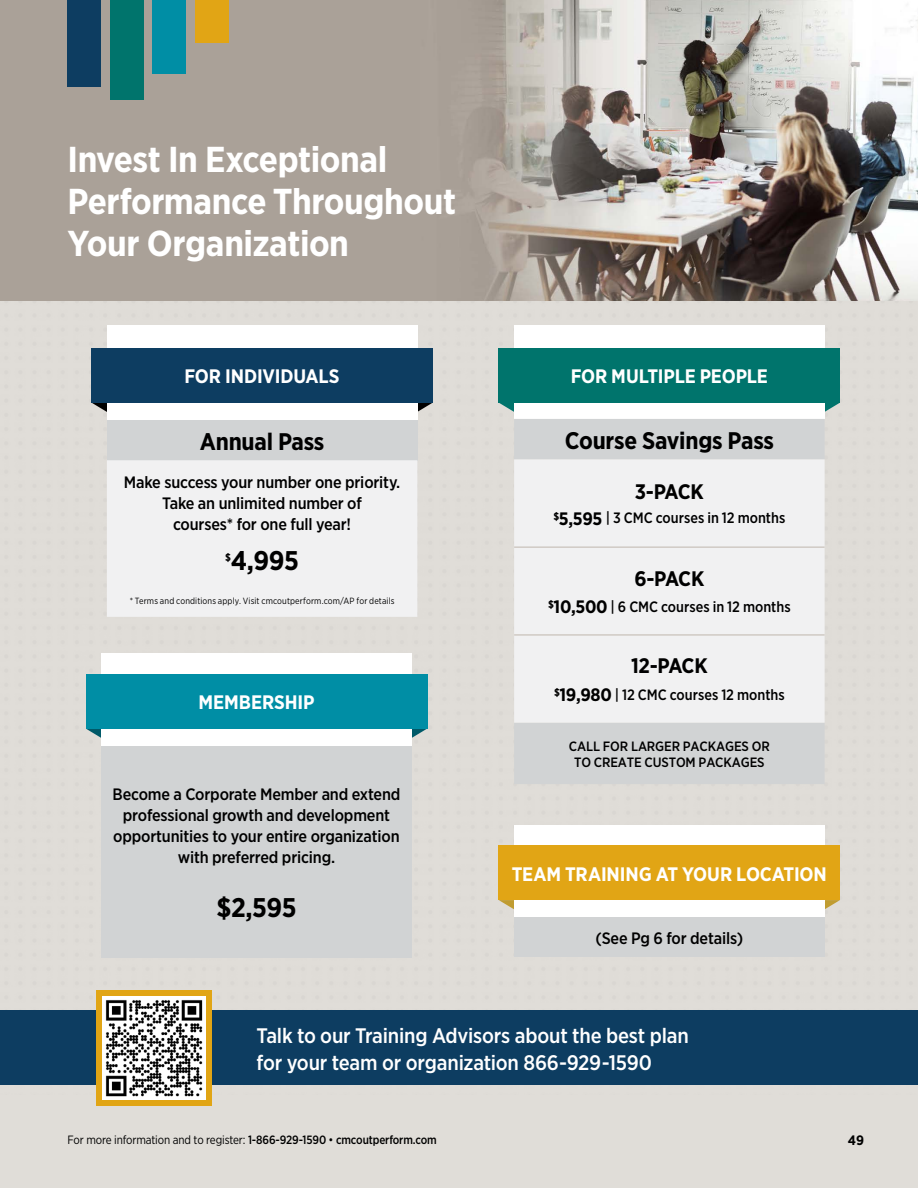
<style>
.page{position:relative;width:918px;height:1188px;background:#fff}
.page>*{position:absolute;margin:0;border:0;box-sizing:border-box;transform-origin:0 0}
.t1{font:700 36px/42px "Gotham Narrow";letter-spacing:-.015em;color:#fff}
.t2{font:700 27px "Gotham Narrow";letter-spacing:-.015em;color:#000}
.t3{font:700 24px "Gotham Narrow";letter-spacing:-.01em;color:#000}
.t4{font:500 21px/27px "Gotham Narrow";letter-spacing:-.01em;color:#fff}
.t5{font:700 21px "Gotham Narrow";letter-spacing:-.045em;color:#000}
.t6{font:700 19.5px "Gotham Narrow";letter-spacing:-.005em;color:#fff}
.t7{font:500 16.5px/21px "Gotham Narrow";letter-spacing:-.01em;color:#000;text-align:center}
.t8{font:500 15px "Gotham Narrow";color:#000}
.t9{font:700 13.65px "Gotham Narrow";color:#000}
.t10{font:500 13.5px/16.2px "Gotham Narrow";letter-spacing:-.01em;color:#000;text-align:center}
.t11{font:12px "Gotham Narrow";letter-spacing:-.01em;color:#000;scale:.96 1}
.t12{font:700 10.5px "Gotham Narrow";color:#000}
.t13{font:9px "Gotham Narrow";letter-spacing:.015em;color:#000}
.s1{font-weight:700;font-size:18px}
.s2{font-weight:500}
</style>
<div class="page">
<div style="left:0;top:300px;width:918px;height:888px;background:#e0ddd8"></div>
<img style="left:0;top:0;width:918px;height:300px">
<svg style="left:499px;top:403px;width:15px;height:9px"></svg>
<svg style="left:825px;top:403px;width:15px;height:9px"></svg>
<div style="left:514px;top:325px;width:311px;height:94px;background:#fff"></div>
<div style="left:514px;top:419px;width:311px;height:365px;background:#d1d3d4"></div>
<div style="left:514px;top:459px;width:311px;height:264px;background:#f1f1f2"></div>
<hr style="left:514px;top:546px;width:311px;height:2px;background:#d0cac4">
<hr style="left:514px;top:634px;width:311px;height:2px;background:#d0cac4">
<div style="left:499px;top:348px;width:341px;height:55px;background:#00746c"></div>
<svg style="left:92px;top:403px;width:15px;height:9px"></svg>
<svg style="left:417px;top:403px;width:15px;height:15px"></svg>
<div style="left:107px;top:325px;width:310px;height:95px;background:#fff"></div>
<div style="left:107px;top:420px;width:310px;height:40px;background:#d1d3d4"></div>
<div style="left:107px;top:460px;width:310px;height:157px;background:#f1f1f2"></div>
<div style="left:91px;top:348px;width:342px;height:55px;background:#0d3d61"></div>
<svg style="left:499px;top:900px;width:15px;height:10px"></svg>
<svg style="left:825px;top:900px;width:15px;height:9px"></svg>
<div style="left:514px;top:825px;width:311px;height:92px;background:#fff"></div>
<div style="left:514px;top:917px;width:311px;height:40px;background:#d1d3d4"></div>
<div style="left:499px;top:846px;width:341px;height:54px;background:#e1a515"></div>
<div style="left:0;top:1011px;width:918px;height:74px;background:#0d3d61"></div>
<div style="left:68px;top:0;width:33px;height:86px;background:#0d3d61"></div>
<div style="left:110px;top:0;width:34px;height:99px;background:#00746c"></div>
<div style="left:152px;top:0;width:34px;height:74px;background:#008ea5"></div>
<div style="left:195px;top:0;width:34px;height:43px;background:#e1a515"></div>
<div style="left:96px;top:990px;width:116px;height:116px;background:#e1a515"></div>
<img style="left:102px;top:996px;width:104px;height:104px">
<svg style="left:86px;top:729px;width:15px;height:9px"></svg>
<svg style="left:412px;top:729px;width:15px;height:9px"></svg>
<div style="left:101px;top:654px;width:311px;height:92px;background:#fff"></div>
<div style="left:101px;top:746px;width:311px;height:211px;background:#d1d3d4"></div>
<div style="left:86px;top:674px;width:341px;height:55px;background:#008ea5"></div>
<h1 class="t1" style="left:68px;top:138px;width:390px">Invest In Exceptional<br>Performance Throughout<br>Your Organization</h1>
<p class="t6" style="left:185px;top:364px;width:157px">FOR INDIVIDUALS</p>
<h3 class="t3" style="left:200px;top:426px;width:126px">Annual Pass</h3>
<p class="t7" style="left:124px;top:471px;width:278px">Make success your number one priority.<br>Take an unlimited number of<br>courses* for one full year!</p>
<p class="t12" style="left:225px;top:551px;width:7px">$</p>
<h2 class="t2" style="left:231px;top:543px;width:70px">4,995</h2>
<p class="t13" style="left:130px;top:595px;width:266px">* Terms and conditions apply. Visit cmcoutperform.com/AP for details</p>
<p class="t6" style="left:198px;top:690px;width:118px">MEMBERSHIP</p>
<p class="t7" style="left:113px;top:783px;width:289px">Become a Corporate Member and extend professional growth and development opportunities to your entire organization with preferred pricing.</p>
<h2 class="t2" style="left:216px;top:890px;width:82px">$2,595</h2>
<p class="t6" style="left:571px;top:364px;width:199px">FOR MULTIPLE PEOPLE</p>
<h3 class="t3" style="left:565px;top:425px;width:211px">Course Savings Pass</h3>
<p class="t5" style="left:635px;top:478px;width:71px">3-PACK</p>
<p class="t8" style="left:553px;top:509px;width:233px"><sup>$</sup><span class="s1">5,595</span> | 3 CMC courses in 12 months</p>
<p class="t5" style="left:634px;top:565px;width:72px">6-PACK</p>
<p class="t8" style="left:548px;top:597px;width:244px"><sup>$</sup><span class="s1">10,500</span> | 6 CMC courses in 12 months</p>
<p class="t5" style="left:631px;top:652px;width:78px">12-PACK</p>
<p class="t8" style="left:554px;top:685px;width:232px"><sup>$</sup><span class="s1">19,980</span> | 12 CMC courses 12 months</p>
<p class="t10" style="left:569px;top:738px;width:202px">CALL FOR LARGER PACKAGES OR<br>TO CREATE CUSTOM PACKAGES</p>
<p class="t6" style="left:512px;top:861px;width:317px">TEAM TRAINING AT YOUR LOCATION</p>
<p class="t7" style="left:595px;top:927px;width:149px">(See Pg 6 for details)</p>
<p class="t4" style="left:256px;top:1022px;width:434px">Talk to our Training Advisors about the best plan for your team or organization 866-929-1590</p>
<p class="t11" style="left:68px;top:1132px;width:386px">For more information and to register: <span class="s2">1-866-929-1590</span> • <span class="s2">cmcoutperform.com</span></p>
<p class="t9" style="left:848px;top:1131px;width:18px">49</p>
</div>
